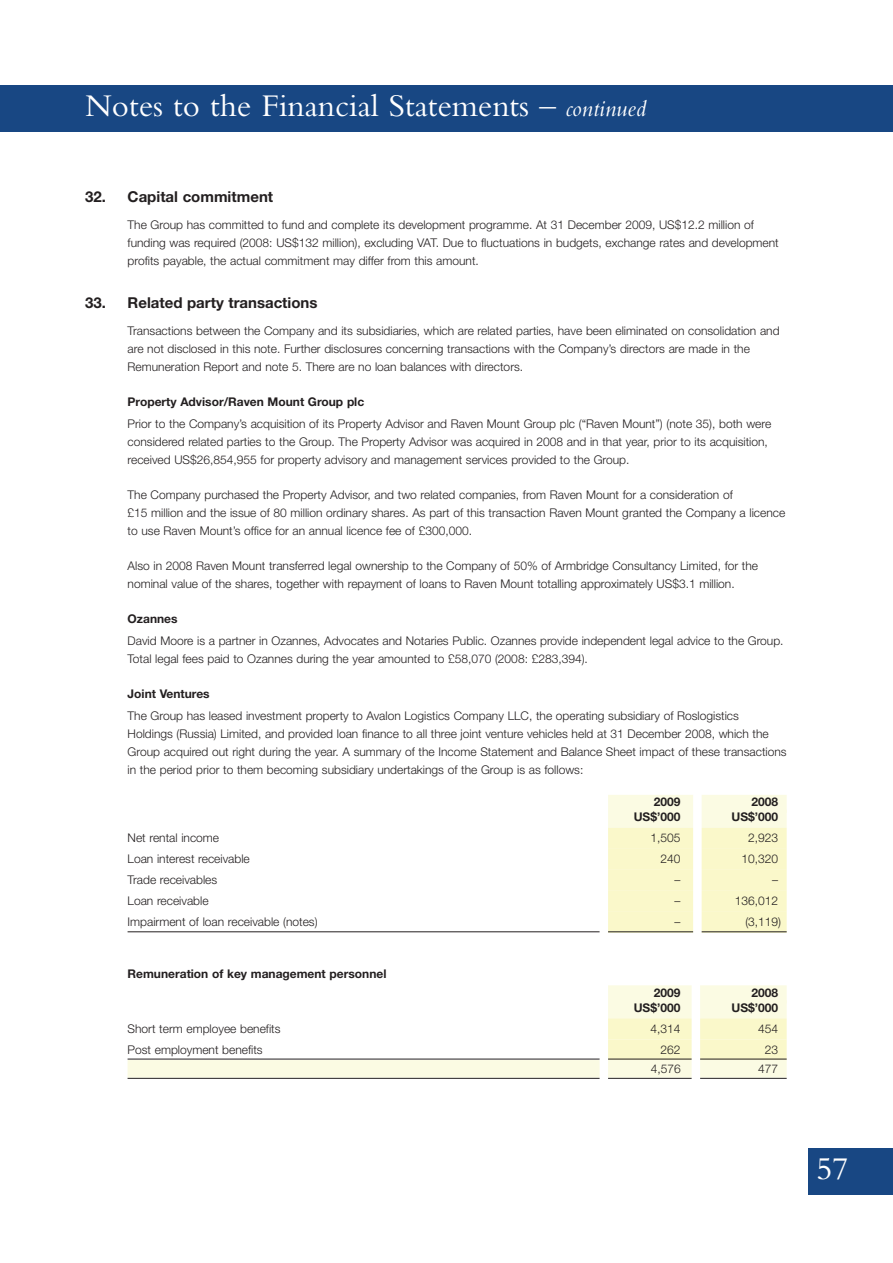
<style>
.page{position:relative;width:893px;height:1263px;background:#fff}
.page>*{position:absolute;margin:0;border:0;box-sizing:border-box;transform-origin:0 0}
.t1{font:33px "Bembo";color:#fff}
.t2{font:700 15px "Helvetica Neue";color:#231f20}
.t3{font:300 12px/18px "Helvetica Neue";color:#231f20}
.t4{font:700 12px "Helvetica Neue";color:#231f20}
.s1{font-style:italic;font-size:24px}
</style>
<div class="page">
<div style="left:604px;top:795px;width:183px;height:18px;background:#fbfbe3"></div>
<div style="left:604px;top:810px;width:183px;height:18px;background:#fbfbe3"></div>
<div style="left:604px;top:828px;width:183px;height:21px;background:#faf8ca"></div>
<div style="left:604px;top:849px;width:183px;height:21px;background:#faf8ca"></div>
<div style="left:604px;top:870px;width:183px;height:21px;background:#faf8ca"></div>
<div style="left:604px;top:891px;width:183px;height:21px;background:#faf8ca"></div>
<div style="left:604px;top:912px;width:183px;height:21px;background:#faf8ca"></div>
<hr style="left:128px;top:931px;width:659px;height:1px;background:#231f20">
<div style="left:604px;top:985px;width:183px;height:18px;background:#fbfbe3"></div>
<div style="left:604px;top:1000px;width:183px;height:18px;background:#fbfbe3"></div>
<div style="left:604px;top:1018px;width:183px;height:21px;background:#faf8ca"></div>
<div style="left:604px;top:1039px;width:183px;height:21px;background:#faf8ca"></div>
<hr style="left:128px;top:1059px;width:659px;height:1px;background:#231f20">
<div style="left:128px;top:1060px;width:659px;height:18px;background:#fbfbe3"></div>
<hr style="left:128px;top:1078px;width:659px;height:1px;background:#231f20">
<div style="left:692px;top:953px;width:8px;height:182px;background:#fff"></div>
<div style="left:600px;top:972px;width:8px;height:117px;background:#fff"></div>
<div style="left:693px;top:792px;width:9px;height:146px;background:#fff"></div>
<div style="left:600px;top:790px;width:8px;height:148px;background:#fff"></div>
<div style="left:0;top:85px;width:893px;height:47px;background:#184783"></div>
<div style="left:808px;top:1148px;width:85px;height:47px;background:#184783"></div>
<h1 class="t1" style="left:85px;top:94px;width:563px">Notes to the Financial Statements – <span class="s1">continued</span></h1>
<p class="t2" style="left:85px;top:191px;width:190px">32. Capital commitment</p>
<p class="t3" style="left:128px;top:216px;width:653px">The Group has committed to fund and complete its development programme. At 31 December 2009, US$12.2 million of funding was required (2008: US$132 million), excluding VAT. Due to fluctuations in budgets, exchange rates and development profits payable, the actual commitment may differ from this amount.</p>
<p class="t2" style="left:85px;top:297px;width:234px">33. Related party transactions</p>
<p class="t3" style="left:128px;top:322px;width:653px">Transactions between the Company and its subsidiaries, which are related parties, have been eliminated on consolidation and are not disclosed in this note. Further disclosures concerning transactions with the Company’s directors are made in the<br>Remuneration Report and note 5. There are no loan balances with directors.</p>
<p class="t4" style="left:128px;top:397px;width:238px">Property Advisor/Raven Mount Group plc</p>
<p class="t3" style="left:128px;top:416px;width:645px">Prior to the Company’s acquisition of its Property Advisor and Raven Mount Group plc (“Raven Mount”) (note 35), both were considered related parties to the Group. The Property Advisor was acquired in 2008 and in that year, prior to its acquisition, received US$26,854,955 for property advisory and management services provided to the Group.</p>
<p class="t3" style="left:128px;top:487px;width:659px">The Company purchased the Property Advisor, and two related companies, from Raven Mount for a consideration of<br>£15 million and the issue of 80 million ordinary shares. As part of this transaction Raven Mount granted the Company a licence to use Raven Mount’s office for an annual licence fee of £300,000.</p>
<p class="t3" style="left:128px;top:558px;width:632px">Also in 2008 Raven Mount transferred legal ownership to the Company of 50% of Armbridge Consultancy Limited, for the nominal value of the shares, together with repayment of loans to Raven Mount totalling approximately US$3.1 million.</p>
<p class="t4" style="left:128px;top:614px;width:52px">Ozannes</p>
<p class="t3" style="left:128px;top:633px;width:658px">David Moore is a partner in Ozannes, Advocates and Notaries Public. Ozannes provide independent legal advice to the Group.<br>Total legal fees paid to Ozannes during the year amounted to £58,070 (2008: £283,394).</p>
<p class="t4" style="left:128px;top:690px;width:84px">Joint Ventures</p>
<p class="t3" style="left:128px;top:708px;width:661px">The Group has leased investment property to Avalon Logistics Company LLC, the operating subsidiary of Roslogistics Holdings (Russia) Limited, and provided loan finance to all three joint venture vehicles held at 31 December 2008, which the Group acquired out right during the year. A summary of the Income Statement and Balance Sheet impact of these transactions in the period prior to them becoming subsidiary undertakings of the Group is as follows:</p>
<p class="t4" style="left:654px;top:798px;width:28px">2009</p>
<p class="t4" style="left:751px;top:798px;width:28px">2008</p>
<p class="t4" style="left:634px;top:813px;width:48px">US$’000</p>
<p class="t4" style="left:731px;top:813px;width:48px">US$’000</p>
<p class="t3" style="left:128px;top:830px;width:93px">Net rental income</p>
<p class="t3" style="left:650px;top:830px;width:32px">1,505</p>
<p class="t3" style="left:748px;top:830px;width:32px">2,923</p>
<p class="t3" style="left:128px;top:851px;width:124px">Loan interest receivable</p>
<p class="t3" style="left:660px;top:851px;width:22px">240</p>
<p class="t3" style="left:741px;top:851px;width:38px">10,320</p>
<p class="t3" style="left:128px;top:872px;width:91px">Trade receivables</p>
<p class="t3" style="left:674px;top:872px;width:7px">–</p>
<p class="t3" style="left:772px;top:872px;width:7px">–</p>
<p class="t3" style="left:128px;top:893px;width:83px">Loan receivable</p>
<p class="t3" style="left:674px;top:893px;width:7px">–</p>
<p class="t3" style="left:735px;top:893px;width:45px">136,012</p>
<p class="t3" style="left:128px;top:914px;width:192px">Impairment of loan receivable (notes)</p>
<p class="t3" style="left:674px;top:914px;width:7px">–</p>
<p class="t3" style="left:745px;top:914px;width:37px">(3,119)</p>
<p class="t4" style="left:128px;top:969px;width:260px">Remuneration of key management personnel</p>
<p class="t4" style="left:654px;top:988px;width:28px">2009</p>
<p class="t4" style="left:751px;top:988px;width:28px">2008</p>
<p class="t4" style="left:634px;top:1003px;width:48px">US$’000</p>
<p class="t4" style="left:731px;top:1003px;width:48px">US$’000</p>
<p class="t3" style="left:128px;top:1021px;width:155px">Short term employee benefits</p>
<p class="t3" style="left:650px;top:1021px;width:32px">4,314</p>
<p class="t3" style="left:758px;top:1021px;width:22px">454</p>
<p class="t3" style="left:128px;top:1042px;width:137px">Post employment benefits</p>
<p class="t3" style="left:660px;top:1042px;width:22px">262</p>
<p class="t3" style="left:765px;top:1042px;width:15px">23</p>
<p class="t3" style="left:651px;top:1061px;width:32px">4,576</p>
<p class="t3" style="left:758px;top:1061px;width:22px">477</p>
<h1 class="t1" style="left:816px;top:1157px;width:34px">57</h1>
</div>
